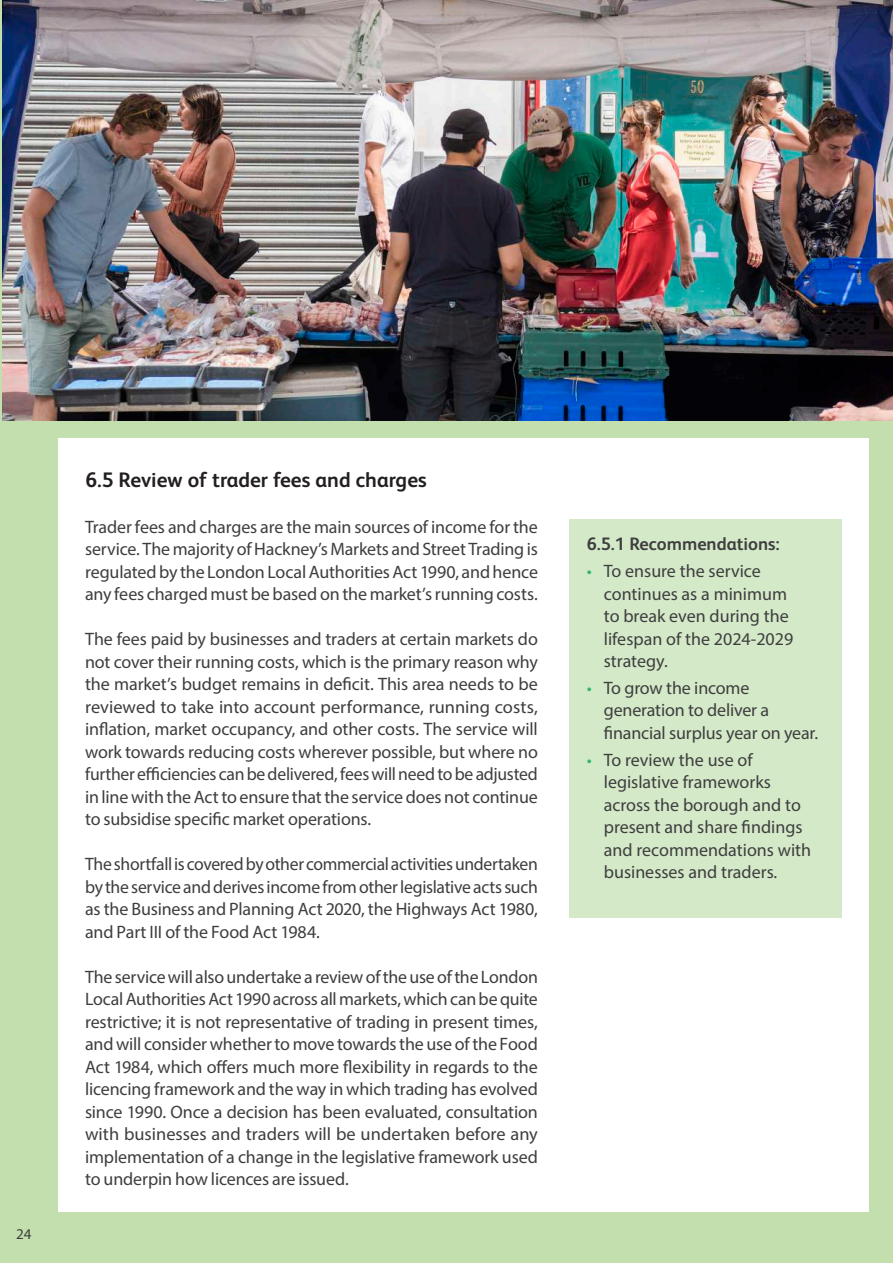
<style>
.page{position:relative;width:893px;height:1263px;background:#c2dfad}
.page>*{position:absolute;margin:0;border:0;box-sizing:border-box;transform-origin:0 0}
.t1{font:700 21px "FS Albert";color:#231f20}
.t2{font:18px/22.5px "Myriad Pro";letter-spacing:-.005em;color:#3e3e3f;text-align:justify}
.t3{font:700 18px "FS Albert";color:#3e3e3f}
.t4{font:15px "Myriad Pro";color:#3e3e3f}
.s1{color:#35b667}
</style>
<div class="page">
<div style="left:58px;top:439px;width:811px;height:773px;background:#fff"></div>
<div style="left:570px;top:519px;width:272px;height:398px;background:#d4e9c7"></div>
<img style="left:2px;top:0;width:891px;height:421px">
<p class="t4" style="left:16px;top:1225px;width:17px">24</p>
<p class="t1" style="left:85px;top:468px;width:343px">6.5 Review of trader fees and charges</p>
<p class="t2" style="left:85px;top:515px;width:454px">Trader fees and charges are the main sources of income for the service. The majority of Hackney’s Markets and Street Trading is regulated by the London Local Authorities Act 1990, and hence any fees charged must be based on the market’s running costs.</p>
<p class="t2" style="left:85px;top:628px;width:454px">The fees paid by businesses and traders at certain markets do not cover their running costs, which is the primary reason why the market’s budget remains in deficit. This area needs to be reviewed to take into account performance, running costs, inflation, market occupancy, and other costs. The service will work towards reducing costs wherever possible, but where no further efficiencies can be delivered, fees will need to be adjusted in line with the Act to ensure that the service does not continue to subsidise specific market operations.</p>
<p class="t2" style="left:85px;top:853px;width:454px">The shortfall is covered by other commercial activities undertaken by the service and derives income from other legislative acts such as the Business and Planning Act 2020, the Highways Act 1980, and Part III of the Food Act 1984.</p>
<p class="t2" style="left:85px;top:965px;width:454px">The service will also undertake a review of the use of the London Local Authorities Act 1990 across all markets, which can be quite restrictive; it is not representative of trading in present times, and will consider whether to move towards the use of the Food Act 1984, which offers much more flexibility in regards to the licencing framework and the way in which trading has evolved since 1990. Once a decision has been evaluated, consultation with businesses and traders will be undertaken before any implementation of a change in the legislative framework used to underpin how licences are issued.</p>
<p class="t3" style="left:587px;top:534px;width:195px">6.5.1 Recommendations:</p>
<p class="t2" style="left:604px;top:559px;width:191px;text-align:left;text-indent:-17px"><span class="s1">•</span> To ensure the service continues as a minimum to break even during the lifespan of the 2024-2029 strategy.</p>
<p class="t2" style="left:604px;top:676px;width:216px;text-align:left;text-indent:-17px"><span class="s1">•</span> To grow the income generation to deliver a financial surplus year on year.</p>
<p class="t2" style="left:604px;top:748px;width:209px;text-align:left;text-indent:-17px"><span class="s1">•</span> To review the use of legislative frameworks across the borough and to present and share findings and recommendations with businesses and traders.</p>
</div>
